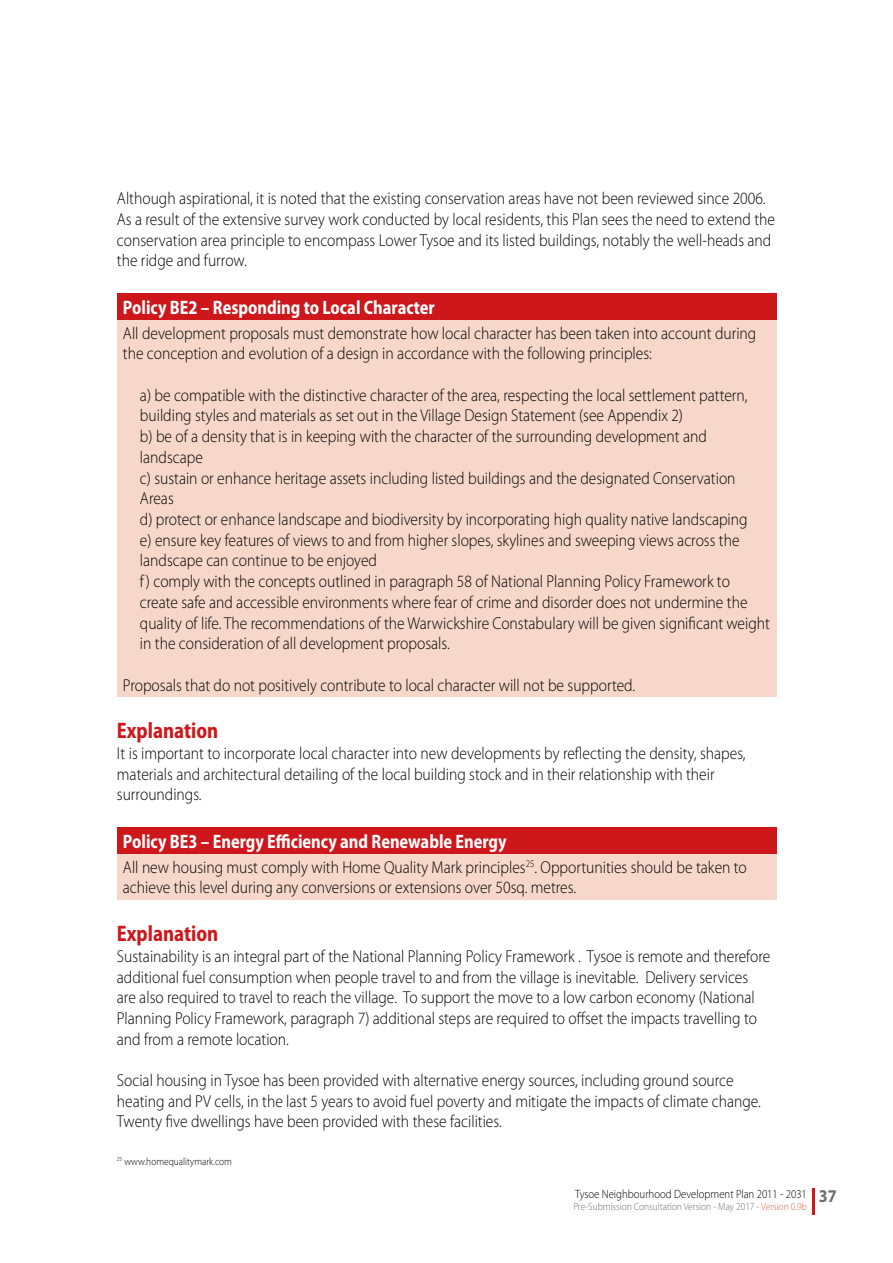
<style>
.page{position:relative;width:893px;height:1263px;background:#fff}
.page>*{position:absolute;margin:0;border:0;box-sizing:border-box;transform-origin:0 0}
.t1{font:700 semi-condensed 22.5px "Myriad Pro";color:#cd171a;scale:.9 1}
.t2{font:700 semi-condensed 19.5px "Myriad Pro";color:#fff;scale:.9 1}
.t3{font:700 18px "Myriad Pro";color:#706f6f;scale:.9 1}
.t4{font:300 17.25px/20.7px "Myriad Pro";color:#000;scale:.9 1}
.t5{font:300 12px "Myriad Pro";color:#000;scale:.9 1}
.t6{font:300 10.5px "Myriad Pro";color:#706f6f;scale:.9 1}
.t7{font:300 10.5px "Myriad Pro";color:#000;scale:.9 1}
.s1{color:#dc674c}
</style>
<div class="page">
<hr style="left:812px;top:1188px;width:2px;height:27px;background:#cd171a">
<div style="left:117px;top:293px;width:659px;height:27px;background:#cd171a"></div>
<div style="left:117px;top:320px;width:659px;height:377px;background:#f6d7ca"></div>
<div style="left:117px;top:827px;width:659px;height:27px;background:#cd171a"></div>
<div style="left:117px;top:854px;width:659px;height:45px;background:#f6d7ca"></div>
<p class="t4" style="left:117px;top:188px;width:733px">Although aspirational, it is noted that the existing conservation areas have not been reviewed since 2006.<br>As a result of the extensive survey work conducted by local residents, this Plan sees the need to extend the conservation area principle to encompass Lower Tysoe and its listed buildings, notably the well-heads and the ridge and furrow.</p>
<p class="t2" style="left:123px;top:295px;width:348px">Policy BE2 – Responding to Local Character</p>
<p class="t4" style="left:123px;top:322px;width:705px">All development proposals must demonstrate how local character has been taken into account during the conception and evolution of a design in accordance with the following principles:</p>
<p class="t4" style="left:140px;top:384px;width:701px">a) be compatible with the distinctive character of the area, respecting the local settlement pattern, building styles and materials as set out in the Village Design Statement (see Appendix 2)<br>b) be of a density that is in keeping with the character of the surrounding development and landscape<br>c) sustain or enhance heritage assets including listed buildings and the designated Conservation Areas<br>d) protect or enhance landscape and biodiversity by incorporating high quality native landscaping<br>e) ensure key features of views to and from higher slopes, skylines and sweeping views across the landscape can continue to be enjoyed<br>f ) comply with the concepts outlined in paragraph 58 of National Planning Policy Framework to create safe and accessible environments where fear of crime and disorder does not undermine the quality of life. The recommendations of the Warwickshire Constabulary will be given significant weight in the consideration of all development proposals.</p>
<p class="t4" style="left:123px;top:674px;width:571px">Proposals that do not positively contribute to local character will not be supported.</p>
<h1 class="t1" style="left:117px;top:716px;width:114px">Explanation</h1>
<p class="t4" style="left:117px;top:743px;width:700px">It is important to incorporate local character into new developments by reflecting the density, shapes, materials and architectural detailing of the local building stock and in their relationship with their surroundings.</p>
<p class="t2" style="left:123px;top:829px;width:428px">Policy BE3 – Energy Efficiency and Renewable Energy</p>
<p class="t4" style="left:123px;top:856px;width:695px">All new housing must comply with Home Quality Mark principles<sup>25</sup>. Opportunities should be taken to achieve this level during any conversions or extensions over 50sq. metres.</p>
<h1 class="t1" style="left:117px;top:919px;width:114px">Explanation</h1>
<p class="t4" style="left:117px;top:945px;width:727px">Sustainability is an integral part of the National Planning Policy Framework . Tysoe is remote and therefore additional fuel consumption when people travel to and from the village is inevitable. Delivery services are also required to travel to reach the village. To support the move to a low carbon economy (National Planning Policy Framework, paragraph 7) additional steps are required to offset the impacts travelling to and from a remote location.</p>
<p class="t4" style="left:117px;top:1070px;width:717px">Social housing in Tysoe has been provided with alternative energy sources, including ground source heating and PV cells, in the last 5 years to avoid fuel poverty and mitigate the impacts of climate change.<br>Twenty five dwellings have been provided with these facilities.</p>
<p class="t7" style="left:117px;top:1155px;width:129px"><sup>25</sup> www.homequalitymark.com</p>
<p class="t5" style="left:575px;top:1186px;width:259px">Tysoe Neighbourhood Development Plan 2011 - 2031</p>
<p class="t6" style="left:573px;top:1200px;width:261px">Pre-Submission Consultation Version - May 2017 - <span class="s1">Version 0.9b</span></p>
<p class="t3" style="left:819px;top:1184px;width:21px">37</p>
</div>
